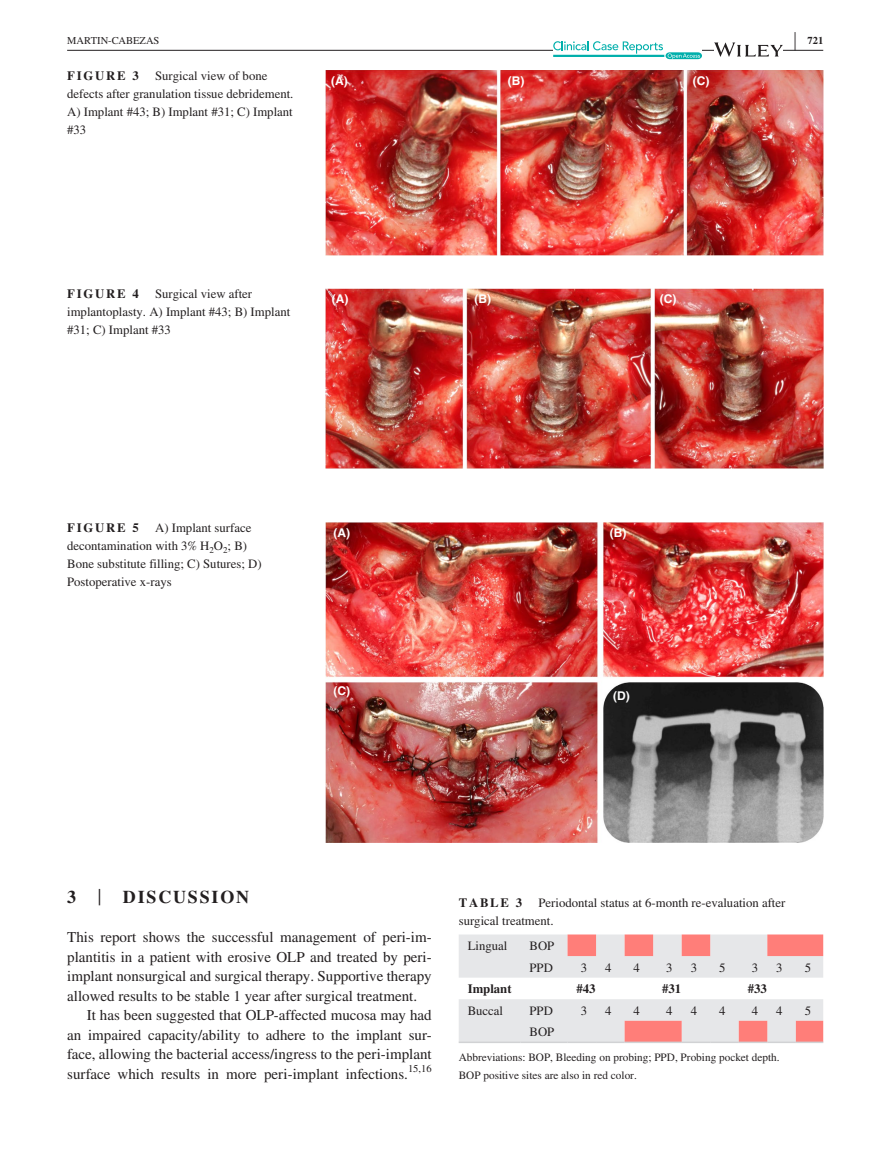
<style>
.page{position:relative;width:893px;height:1174px;background:#fff}
.page>*{position:absolute;margin:0;border:0;box-sizing:border-box;transform-origin:0 0}
.t1{font:700 25.95px "STIX";color:#231f20;scale:.36 1}
.t2{font:700 18px "STIX";letter-spacing:.1em;color:#231f20}
.t3{font:15px "STIX";color:#231f20}
.t4{font:12.75px/18px "STIX";color:#231f20}
.t5{font:700 12.75px "STIX";letter-spacing:.14em;color:#231f20}
.t6{font:700 12.75px "STIX";color:#231f20}
.t7{font:700 12px "Helvetica";color:#fff}
.t8{font:11.25px/18px "STIX";color:#231f20}
.t9{font:10.5px "STIX";color:#231f20}
.t10{font:700 10.5px "STIX";color:#231f20}
.s1{font-weight:400;font-size:23.7px}
</style>
<div class="page">
<hr style="left:67px;top:50px;width:756px;height:1px;background:#231f20">
<svg style="left:553px;top:41px;width:149px;height:18px"></svg>
<svg style="left:714px;top:42px;width:69px;height:15px"></svg>
<img style="left:326px;top:70px;width:497px;height:185px">
<img style="left:326px;top:288px;width:497px;height:180px">
<img style="left:326px;top:522px;width:497px;height:320px">
<svg style="left:459px;top:934px;width:364px;height:107px"></svg>
<hr style="left:459px;top:1041px;width:62px;height:2px;background:#d1d2d4">
<hr style="left:521px;top:1041px;width:46px;height:2px;background:#d1d2d4">
<hr style="left:567px;top:1041px;width:29px;height:2px;background:#d1d2d4">
<hr style="left:596px;top:1041px;width:29px;height:2px;background:#d1d2d4">
<hr style="left:625px;top:1041px;width:28px;height:2px;background:#d1d2d4">
<hr style="left:653px;top:1041px;width:29px;height:2px;background:#d1d2d4">
<hr style="left:682px;top:1041px;width:28px;height:2px;background:#d1d2d4">
<hr style="left:710px;top:1041px;width:29px;height:2px;background:#d1d2d4">
<hr style="left:739px;top:1041px;width:28px;height:2px;background:#d1d2d4">
<hr style="left:767px;top:1041px;width:29px;height:2px;background:#d1d2d4">
<hr style="left:796px;top:1041px;width:27px;height:2px;background:#d1d2d4">
<h1 class="t1" style="left:794px;top:26px;width:7px">|</h1>
<p class="t9" style="left:67px;top:33px;width:94px">MARTIN-CABEZAS</p>
<p class="t10" style="left:807px;top:34px;width:17px">721</p>
<p class="t5" style="left:67px;top:68px;width:73px">FIGURE 3</p>
<p class="t4" style="left:67px;top:67px;width:228px;text-indent:88px">Surgical view of bone defects after granulation tissue debridement.<br>A) Implant #43; B) Implant #31; C) Implant #33</p>
<p class="t7" style="left:331px;top:73px;width:18px">(A)</p>
<p class="t7" style="left:508px;top:73px;width:18px">(B)</p>
<p class="t7" style="left:693px;top:73px;width:18px">(C)</p>
<p class="t5" style="left:67px;top:286px;width:73px">FIGURE 4</p>
<p class="t4" style="left:67px;top:286px;width:225px;text-indent:88px">Surgical view after implantoplasty. A) Implant #43; B) Implant #31; C) Implant #33</p>
<p class="t7" style="left:332px;top:292px;width:18px">(A)</p>
<p class="t7" style="left:474px;top:292px;width:18px">(B)</p>
<p class="t7" style="left:660px;top:292px;width:18px">(C)</p>
<p class="t5" style="left:67px;top:520px;width:73px">FIGURE 5</p>
<p class="t4" style="left:67px;top:520px;width:196px;text-indent:88px">A) Implant surface decontamination with 3% H<sub>2</sub>O<sub>2</sub>; B)<br>Bone substitute filling; C) Sutures; D)<br>Postoperative x-rays</p>
<p class="t7" style="left:333px;top:526px;width:18px">(A)</p>
<p class="t7" style="left:610px;top:526px;width:18px">(B)</p>
<p class="t7" style="left:333px;top:684px;width:18px">(C)</p>
<p class="t7" style="left:613px;top:688px;width:18px">(D)</p>
<p class="t2" style="left:67px;top:886px;width:184px">3 <span class="s1">|</span> DISCUSSION</p>
<p class="t3" style="left:67px;top:926px;width:366px">This report shows the successful management of peri-im-</p>
<p class="t3" style="left:67px;top:946px;width:366px">plantitis in a patient with erosive OLP and treated by peri-</p>
<p class="t3" style="left:67px;top:965px;width:366px">implant nonsurgical and surgical therapy. Supportive therapy</p>
<p class="t3" style="left:67px;top:985px;width:351px">allowed results to be stable 1 year after surgical treatment.</p>
<p class="t3" style="left:87px;top:1004px;width:346px">It has been suggested that OLP-affected mucosa may had</p>
<p class="t3" style="left:67px;top:1024px;width:366px">an impaired capacity/ability to adhere to the implant sur-</p>
<p class="t3" style="left:67px;top:1043px;width:366px">face, allowing the bacterial access/ingress to the peri-implant</p>
<p class="t3" style="left:67px;top:1063px;width:366px">surface which results in more peri-implant infections.<sup>15,16</sup></p>
<p class="t5" style="left:459px;top:895px;width:65px">TABLE 3</p>
<p class="t4" style="left:459px;top:894px;width:328px;text-indent:80px">Periodontal status at 6-month re-evaluation after surgical treatment.</p>
<p class="t4" style="left:468px;top:937px;width:41px">Lingual</p>
<p class="t4" style="left:530px;top:935px;width:26px;line-height:21.6px">BOP<br>PPD</p>
<p class="t4" style="left:581px;top:959px;width:8px">3</p>
<p class="t4" style="left:605px;top:959px;width:8px">4</p>
<p class="t4" style="left:634px;top:959px;width:8px">4</p>
<p class="t4" style="left:666px;top:959px;width:8px">3</p>
<p class="t4" style="left:691px;top:959px;width:8px">3</p>
<p class="t4" style="left:719px;top:959px;width:8px">5</p>
<p class="t4" style="left:752px;top:959px;width:8px">3</p>
<p class="t4" style="left:776px;top:959px;width:8px">3</p>
<p class="t4" style="left:805px;top:959px;width:8px">5</p>
<p class="t6" style="left:468px;top:981px;width:45px">Implant</p>
<p class="t5" style="left:576px;top:981px;width:21px">#43</p>
<p class="t5" style="left:662px;top:981px;width:21px">#31</p>
<p class="t5" style="left:748px;top:981px;width:21px">#33</p>
<p class="t4" style="left:468px;top:1002px;width:37px">Buccal</p>
<p class="t4" style="left:530px;top:1002px;width:25px">PPD</p>
<p class="t4" style="left:581px;top:1002px;width:8px">3</p>
<p class="t4" style="left:605px;top:1002px;width:8px">4</p>
<p class="t4" style="left:634px;top:1002px;width:8px">4</p>
<p class="t4" style="left:666px;top:1002px;width:8px">4</p>
<p class="t4" style="left:691px;top:1002px;width:8px">4</p>
<p class="t4" style="left:719px;top:1002px;width:8px">4</p>
<p class="t4" style="left:752px;top:1002px;width:8px">4</p>
<p class="t4" style="left:776px;top:1002px;width:8px">4</p>
<p class="t4" style="left:805px;top:1002px;width:8px">5</p>
<p class="t4" style="left:530px;top:1024px;width:26px">BOP</p>
<p class="t8" style="left:459px;top:1049px;width:322px">Abbreviations: BOP, Bleeding on probing; PPD, Probing pocket depth.<br>BOP positive sites are also in red color.</p>
</div>
